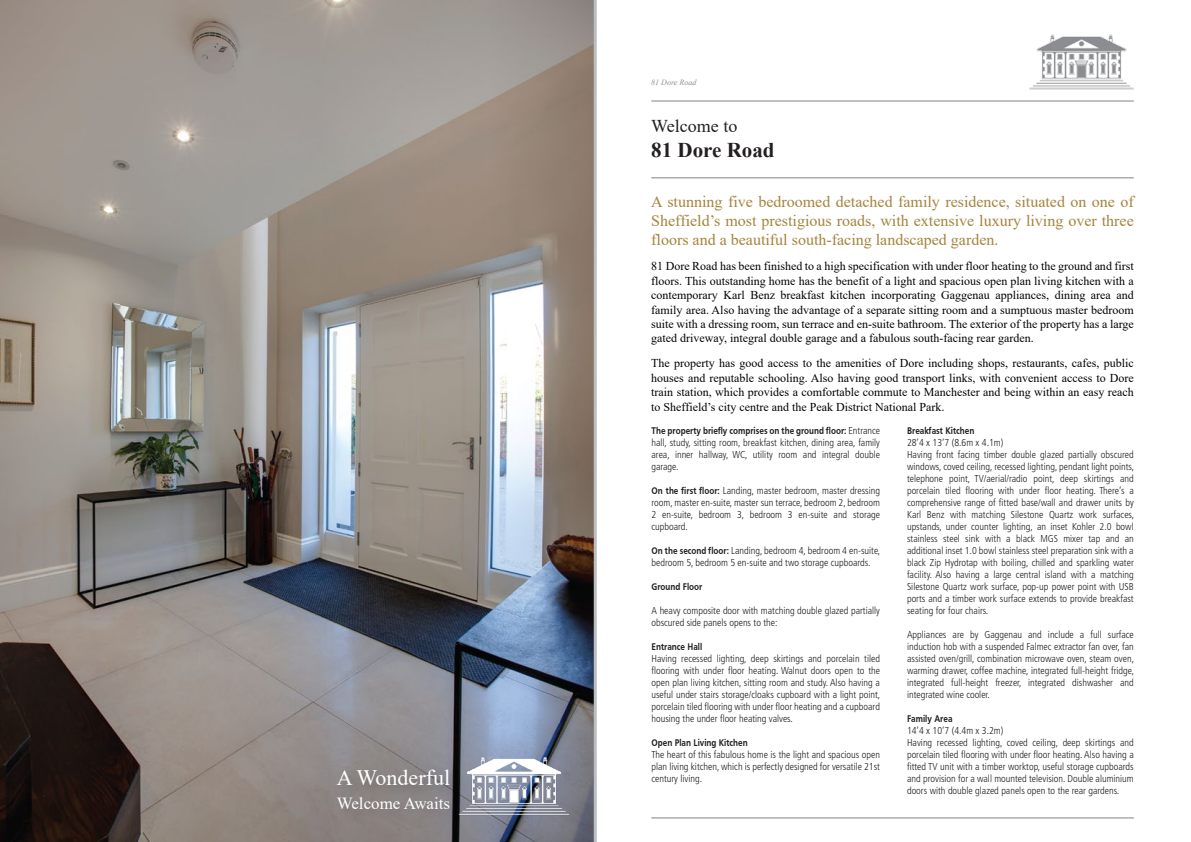
<style>
.page{position:relative;width:1191px;height:842px;background:#fff}
.page>*{position:absolute;margin:0;border:0;box-sizing:border-box;transform-origin:0 0}
.t1{font:22px "Times New Roman";color:#fff}
.t2{font:700 21px "Times New Roman";color:#231f20}
.t3{font:18px "Times New Roman";color:#231f20}
.t4{font:17px "Times New Roman";color:#fff}
.t5{font:16px/19.2px "Times New Roman";color:#a4843d;text-align:justify}
.t6{font:12px/14.4px "Times New Roman";color:#020202;text-align:justify}
.t7{font:300 condensed 10px/12px "Frutiger LT Std";color:#231f20;text-align:justify}
.t8{font:700 10px "Frutiger Cnd";color:#231f20}
.t9{font:italic 8px "Times New Roman";color:#8a8c8f}
.s1{font-family:"Frutiger LT Std";font-weight:300;font-stretch:condensed}
.s2{font-family:"Frutiger Cnd";font-weight:700;font-stretch:normal}
</style>
<div class="page">
<img style="left:0;top:0;width:594px;height:842px">
<img style="left:0;top:760px;width:65px;height:22px">
<img style="left:0;top:782px;width:65px;height:60px">
<img style="left:450px;top:748px;width:142px;height:9px">
<img style="left:1029px;top:34px;width:105px;height:56px">
<hr style="left:594px;top:0;width:3px;height:842px;background:#bbbdc0">
<hr style="left:651px;top:101px;width:482px;height:1px;background:#808285">
<hr style="left:651px;top:178px;width:482px;height:1px;background:#808285">
<img style="left:327px;top:757px;width:270px;height:28px">
<img style="left:327px;top:785px;width:480px;height:57px">
<hr style="left:651px;top:818px;width:482px;height:1px;background:#808285">
<h1 class="t1" style="left:337px;top:762px;width:115px">A Wonderful</h1>
<h3 class="t4" style="left:337px;top:791px;width:115px">Welcome Awaits</h3>
<p class="t9" style="left:651px;top:77px;width:47px">81 Dore Road</p>
<h3 class="t3" style="left:651px;top:113px;width:88px">Welcome to</h3>
<h2 class="t2" style="left:651px;top:135px;width:125px">81 Dore Road</h2>
<h3 class="t5" style="left:651px;top:191px;width:484px">A stunning five bedroomed detached family residence, situated on one of Sheffield’s most prestigious roads, with extensive luxury living over three floors and a beautiful south-facing landscaped garden.</h3>
<p class="t6" style="left:651px;top:259px;width:484px">81 Dore Road has been finished to a high specification with under floor heating to the ground and first floors. This outstanding home has the benefit of a light and spacious open plan living kitchen with a contemporary Karl Benz breakfast kitchen incorporating Gaggenau appliances, dining area and family area. Also having the advantage of a separate sitting room and a sumptuous master bedroom suite with a dressing room, sun terrace and en-suite bathroom. The exterior of the property has a large gated driveway, integral double garage and a fabulous south-facing rear garden.</p>
<p class="t6" style="left:651px;top:356px;width:484px">The property has good access to the amenities of Dore including shops, restaurants, cafes, public houses and reputable schooling. Also having good transport links, with convenient access to Dore train station, which provides a comfortable commute to Manchester and being within an easy reach to Sheffield’s city centre and the Peak District National Park.</p>
<p class="t8" style="left:651px;top:425px;width:230px">The property briefly comprises on the ground floor: <span class="s1">Entrance</span></p>
<p class="t7" style="left:651px;top:437px;width:230px">hall, study, sitting room, breakfast kitchen, dining area, family area, inner hallway, WC, utility room and integral double garage.</p>
<p class="t7" style="left:651px;top:485px;width:230px"><span class="s2">On the first floor:</span> Landing, master bedroom, master dressing room, master en-suite, master sun terrace, bedroom 2, bedroom 2 en-suite, bedroom 3, bedroom 3 en-suite and storage cupboard.</p>
<p class="t7" style="left:651px;top:545px;width:230px"><span class="s2">On the second floor:</span> Landing, bedroom 4, bedroom 4 en-suite, bedroom 5, bedroom 5 en-suite and two storage cupboards.</p>
<p class="t8" style="left:651px;top:581px;width:52px">Ground Floor</p>
<p class="t7" style="left:651px;top:605px;width:230px">A heavy composite door with matching double glazed partially obscured side panels opens to the:</p>
<p class="t8" style="left:651px;top:641px;width:52px">Entrance Hall</p>
<p class="t7" style="left:651px;top:653px;width:230px">Having recessed lighting, deep skirtings and porcelain tiled flooring with under floor heating. Walnut doors open to the open plan living kitchen, sitting room and study. Also having a useful under stairs storage/cloaks cupboard with a light point, porcelain tiled flooring with under floor heating and a cupboard housing the under floor heating valves.</p>
<p class="t8" style="left:651px;top:737px;width:98px">Open Plan Living Kitchen</p>
<p class="t7" style="left:651px;top:749px;width:230px">The heart of this fabulous home is the light and spacious open plan living kitchen, which is perfectly designed for versatile 21st century living.</p>
<p class="t8" style="left:907px;top:425px;width:69px">Breakfast Kitchen</p>
<p class="t7" style="left:907px;top:436px;width:229px;text-align:left">28’4 x 13’7 (8.6m x 4.1m)<br>Having front facing timber double glazed partially obscured windows, coved ceiling, recessed lighting, pendant light points, telephone point, TV/aerial/radio point, deep skirtings and porcelain tiled flooring with under floor heating. There’s a comprehensive range of fitted base/wall and drawer units by Karl Benz with matching Silestone Quartz work surfaces, upstands, under counter lighting, an inset Kohler 2.0 bowl stainless steel sink with a black MGS mixer tap and an additional inset 1.0 bowl stainless steel preparation sink with a black Zip Hydrotap with boiling, chilled and sparkling water facility. Also having a large central island with a matching Silestone Quartz work surface, pop-up power point with USB ports and a timber work surface extends to provide breakfast seating for four chairs.</p>
<p class="t7" style="left:907px;top:628px;width:229px">Appliances are by Gaggenau and include a full surface induction hob with a suspended Falmec extractor fan over, fan assisted oven/grill, combination microwave oven, steam oven, warming drawer, coffee machine, integrated full-height fridge, integrated full-height freezer, integrated dishwasher and integrated wine cooler.</p>
<p class="t8" style="left:907px;top:713px;width:47px">Family Area</p>
<p class="t7" style="left:907px;top:724px;width:228px;text-align:left">14’4 x 10’7 (4.4m x 3.2m)<br>Having recessed lighting, coved ceiling, deep skirtings and porcelain tiled flooring with under floor heating. Also having a fitted TV unit with a timber worktop, useful storage cupboards and provision for a wall mounted television. Double aluminium doors with double glazed panels open to the rear gardens.</p>
</div>
